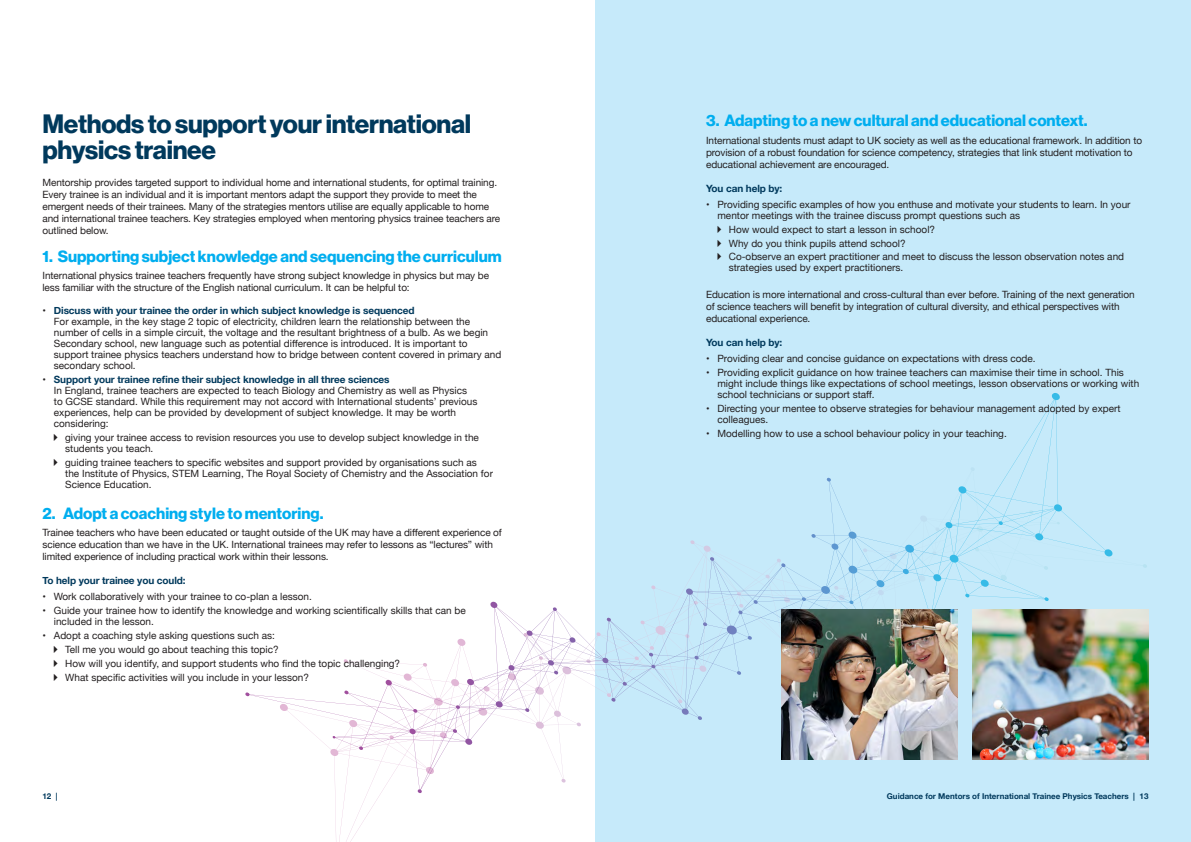
<style>
.page{position:relative;width:1191px;height:842px;background:#fff}
.page>*{position:absolute;margin:0;border:0;box-sizing:border-box;transform-origin:0 0}
.Heading{font:26px/26px "N Haas Grotesk DS Pro 75 Bd";letter-spacing:-.01em;color:#00395c}
.Sub_Heading{font:16px "N Haas Grotesk DS Pro 75 Bd";color:#00aeef}
.Body{font:10px/11px "Helvetica Neue";color:#231f20}
.Body-2{font:700 10px "Helvetica Neue";letter-spacing:-.01em;color:#00395c}
.Body-3{font:700 8px "Helvetica Neue";color:#00395c}
.s1{font-weight:700;color:#00395c}
</style>
<div class="page">
<div style="left:595px;top:0;width:596px;height:842px;background:#c6eafa"></div>
<svg style="left:595px;top:395px;width:459px;height:325px"></svg>
<svg style="left:245px;top:602px;width:350px;height:191px"></svg>
<img style="left:781px;top:609px;width:176px;height:151px">
<img style="left:972px;top:609px;width:176px;height:151px">
<p class="Heading" style="left:43px;top:112px;width:430px">Methods to support your international physics trainee</p>
<p class="Body" style="left:43px;top:177px;width:459px;line-height:12px">Mentorship provides targeted support to individual home and international students, for optimal training.<br>Every trainee is an individual and it is important mentors adapt the support they provide to meet the emergent needs of their trainees. Many of the strategies mentors utilise are equally applicable to home and international trainee teachers. Key strategies employed when mentoring physics trainee teachers are outlined below.</p>
<p class="Sub_Heading" style="left:43px;top:247px;width:461px">1. Supporting subject knowledge and sequencing the curriculum</p>
<p class="Body" style="left:43px;top:270px;width:448px;line-height:12px">International physics trainee teachers frequently have strong subject knowledge in physics but may be less familiar with the structure of the English national curriculum. It can be helpful to:</p>
<p class="Body" style="left:54px;top:306px;width:449px;text-indent:-11px">• <span class="s1">Discuss with your trainee the order in which subject knowledge is sequenced<br></span>For example, in the key stage 2 topic of electricity, children learn the relationship between the number of cells in a simple circuit, the voltage and the resultant brightness of a bulb. As we begin Secondary school, new language such as potential difference is introduced. It is important to support trainee physics teachers understand how to bridge between content covered in primary and secondary school.</p>
<p class="Body" style="left:54px;top:375px;width:425px;text-indent:-11px">• <span class="s1">Support your trainee refine their subject knowledge in all three sciences<br></span>In England, trainee teachers are expected to teach Biology and Chemistry as well as Physics to GCSE standard. While this requirement may not accord with International students’ previous experiences, help can be provided by development of subject knowledge. It may be worth considering:</p>
<p class="Body" style="left:65px;top:432px;width:415px">giving your trainee access to revision resources you use to develop subject knowledge in the students you teach.</p>
<p class="Body" style="left:65px;top:457px;width:429px">guiding trainee teachers to specific websites and support provided by organisations such as the Institute of Physics, STEM Learning, The Royal Society of Chemistry and the Association for<br>Science Education.</p>
<p class="Sub_Heading" style="left:43px;top:504px;width:282px">2. Adopt a coaching style to mentoring.</p>
<p class="Body" style="left:43px;top:527px;width:461px;line-height:12px">Trainee teachers who have been educated or taught outside of the UK may have a different experience of science education than we have in the UK. International trainees may refer to lessons as “lectures” with limited experience of including practical work within their lessons.</p>
<p class="Body-2" style="left:43px;top:573px;width:145px">To help your trainee you could:</p>
<p class="Body" style="left:43px;top:592px;width:271px">• Work collaboratively with your trainee to co-plan a lesson.</p>
<p class="Body" style="left:54px;top:606px;width:413px;text-indent:-11px">• Guide your trainee how to identify the knowledge and working scientifically skills that can be included in the lesson.</p>
<p class="Body" style="left:43px;top:630px;width:234px">• Adopt a coaching style asking questions such as:</p>
<p class="Body" style="left:65px;top:644px;width:215px">Tell me you would go about teaching this topic?</p>
<p class="Body" style="left:65px;top:658px;width:336px">How will you identify, and support students who find the topic challenging?</p>
<p class="Body" style="left:65px;top:672px;width:245px">What specific activities will you include in your lesson?</p>
<p class="Body-3" style="left:43px;top:790px;width:17px">12 |</p>
<p class="Sub_Heading" style="left:706px;top:111px;width:383px">3. Adapting to a new cultural and educational context.</p>
<p class="Body" style="left:706px;top:135px;width:437px;line-height:12px">International students must adapt to UK society as well as the educational framework. In addition to provision of a robust foundation for science competency, strategies that link student motivation to educational achievement are encouraged.</p>
<p class="Body-2" style="left:706px;top:180px;width:78px">You can help by:</p>
<p class="Body" style="left:717px;top:199px;width:415px;text-indent:-11px">• Providing specific examples of how you enthuse and motivate your students to learn. In your mentor meetings with the trainee discuss prompt questions such as</p>
<p class="Body" style="left:729px;top:224px;width:208px">How would expect to start a lesson in school?</p>
<p class="Body" style="left:729px;top:238px;width:178px">Why do you think pupils attend school?</p>
<p class="Body" style="left:729px;top:252px;width:397px">Co-observe an expert practitioner and meet to discuss the lesson observation notes and strategies used by expert practitioners.</p>
<p class="Body" style="left:706px;top:289px;width:430px;line-height:12px">Education is more international and cross-cultural than ever before. Training of the next generation of science teachers will benefit by integration of cultural diversity, and ethical perspectives with educational experience.</p>
<p class="Body-2" style="left:706px;top:335px;width:78px">You can help by:</p>
<p class="Body" style="left:706px;top:354px;width:331px">• Providing clear and concise guidance on expectations with dress code.</p>
<p class="Body" style="left:717px;top:368px;width:423px;text-indent:-11px">• Providing explicit guidance on how trainee teachers can maximise their time in school. This might include things like expectations of school meetings, lesson observations or working with school technicians or support staff.</p>
<p class="Body" style="left:717px;top:403px;width:405px;text-indent:-11px">• Directing your mentee to observe strategies for behaviour management adopted by expert colleagues.</p>
<p class="Body" style="left:706px;top:428px;width:302px">• Modelling how to use a school behaviour policy in your teaching.</p>
<p class="Body-3" style="left:887px;top:790px;width:263px">Guidance for Mentors of International Trainee Physics Teachers | 13</p>
</div>
